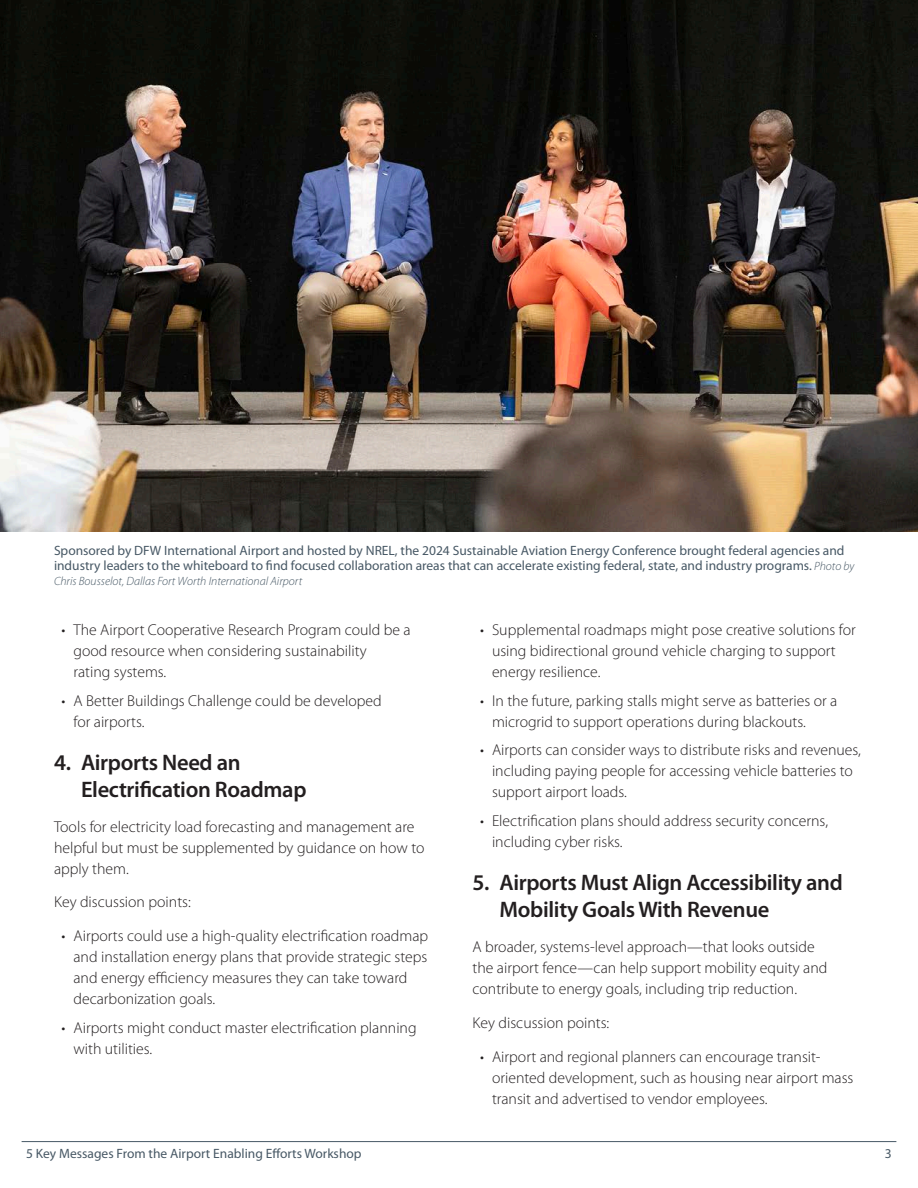
<style>
.page{position:relative;width:918px;height:1188px;background:#fff}
.page>*{position:absolute;margin:0;border:0;box-sizing:border-box;transform-origin:0 0}
.t1{font:600 22.5px/27px "Myriad Pro";letter-spacing:-.015em;color:#231f20}
.Body_10_5pt{font:300 15.75px/21px "Myriad Pro";color:#231f20}
.Image_Caption{font:13.5px/15px "Myriad Pro";color:#475865}
.Image_Caption-2{font:italic 300 12px "Myriad Pro";color:#475865}
.s1{font-weight:300;font-style:italic;font-size:12px}
</style>
<div class="page">
<img style="left:0;top:0;width:918px;height:531px">
<hr style="left:22px;top:1141px;width:874px;height:1px;background:#475865">
<p class="Image_Caption" style="left:54px;top:543px;width:802px">Sponsored by DFW International Airport and hosted by NREL, the 2024 Sustainable Aviation Energy Conference brought federal agencies and industry leaders to the whiteboard to find focused collaboration areas that can accelerate existing federal, state, and industry programs. <span class="s1">Photo by</span></p>
<p class="Image_Caption-2" style="left:54px;top:574px;width:250px">Chris Bousselot, Dallas Fort Worth International Airport</p>
<p class="Body_10_5pt" style="left:74px;top:619px;width:339px;text-indent:-12px">• The Airport Cooperative Research Program could be a good resource when considering sustainability<br>rating systems.</p>
<p class="Body_10_5pt" style="left:74px;top:690px;width:310px;text-indent:-12px">• A Better Buildings Challenge could be developed for airports.</p>
<p class="t1" style="left:81px;top:748px;width:227px;text-indent:-27px">4. Airports Need an<br>Electrification Roadmap</p>
<p class="Body_10_5pt" style="left:54px;top:816px;width:372px">Tools for electricity load forecasting and management are helpful but must be supplemented by guidance on how to apply them.</p>
<p class="Body_10_5pt" style="left:54px;top:892px;width:138px">Key discussion points:</p>
<p class="Body_10_5pt" style="left:74px;top:926px;width:356px;text-indent:-12px">• Airports could use a high-quality electrification roadmap and installation energy plans that provide strategic steps and energy efficiency measures they can take toward decarbonization goals.</p>
<p class="Body_10_5pt" style="left:74px;top:1017px;width:345px;text-indent:-12px">• Airports might conduct master electrification planning with utilities.</p>
<p class="Body_10_5pt" style="left:492px;top:619px;width:365px;text-indent:-12px">• Supplemental roadmaps might pose creative solutions for using bidirectional ground vehicle charging to support energy resilience.</p>
<p class="Body_10_5pt" style="left:492px;top:690px;width:347px;text-indent:-12px">• In the future, parking stalls might serve as batteries or a microgrid to support operations during blackouts.</p>
<p class="Body_10_5pt" style="left:492px;top:739px;width:371px;text-indent:-12px">• Airports can consider ways to distribute risks and revenues, including paying people for accessing vehicle batteries to support airport loads.</p>
<p class="Body_10_5pt" style="left:492px;top:810px;width:338px;text-indent:-12px">• Electrification plans should address security concerns, including cyber risks.</p>
<p class="t1" style="left:500px;top:868px;width:345px;text-indent:-27px">5. Airports Must Align Accessibility and<br>Mobility Goals With Revenue</p>
<p class="Body_10_5pt" style="left:472px;top:936px;width:356px">A broader, systems-level approach—that looks outside the airport fence—can help support mobility equity and contribute to energy goals, including trip reduction.</p>
<p class="Body_10_5pt" style="left:472px;top:1012px;width:138px">Key discussion points:</p>
<p class="Body_10_5pt" style="left:492px;top:1046px;width:363px;text-indent:-12px">• Airport and regional planners can encourage transit&shy;oriented development, such as housing near airport mass transit and advertised to vendor employees.</p>
<p class="Image_Caption" style="left:26px;top:1146px;width:337px">5 Key Messages From the Airport Enabling Efforts Workshop</p>
<p class="Image_Caption" style="left:885px;top:1146px;width:8px">3</p>
</div>
